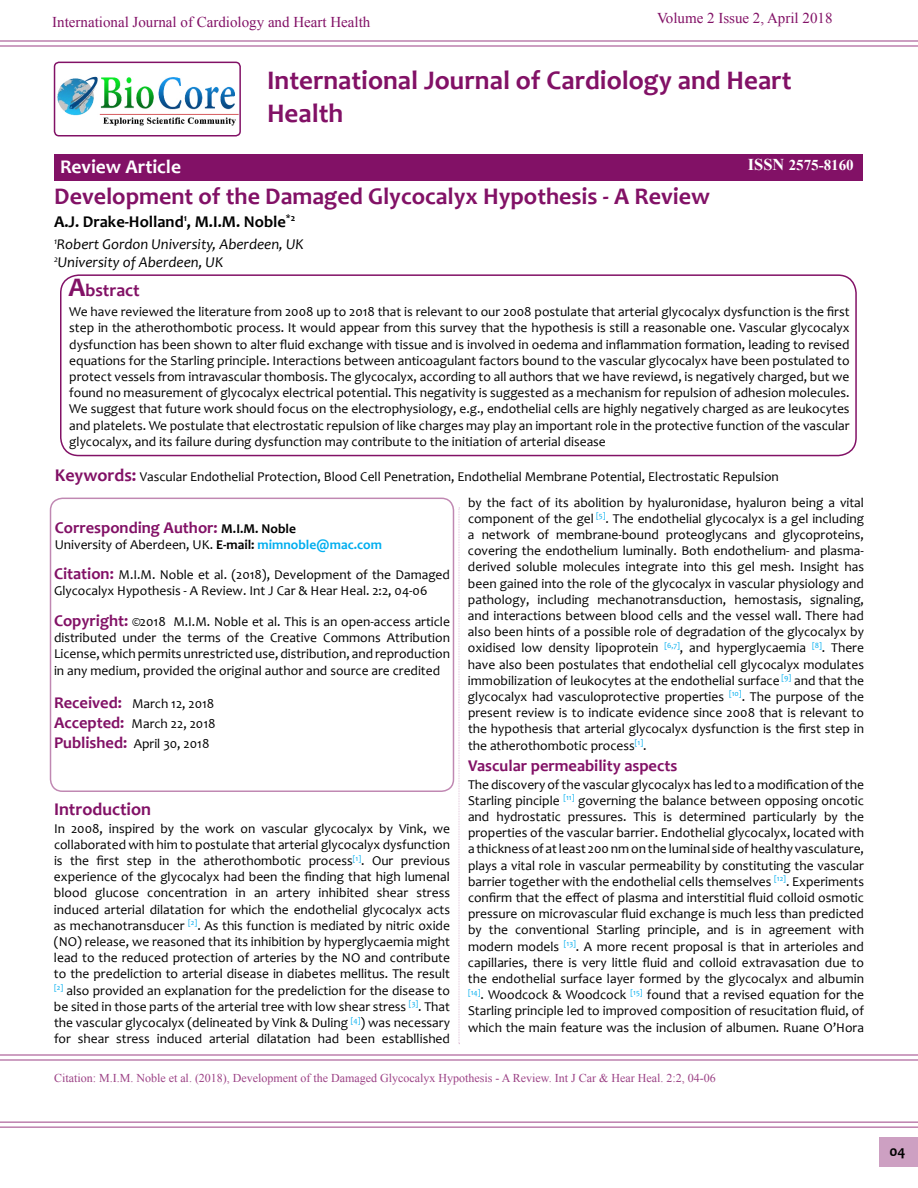
<style>
.page{position:relative;width:918px;height:1188px;background:#fff}
.page>*{position:absolute;margin:0;border:0;box-sizing:border-box;transform-origin:0 0}
.t1{font:700 27px/32.4px "Candara";color:#821166}
.t2{font:700 24px "Candara";color:#821166}
.t3{font:700 19.5px "Candara";color:#fff}
.t4{font:700 18px "Candara";color:#821166}
.t5{font:700 16.5px "Candara";color:#821166}
.t6{font:700 16.5px "Candara";color:#000}
.t7{font:15px "Times New Roman";color:#821166}
.t8{font:italic 15px/18px "Candara";color:#000}
.t9{font:700 15px "Times New Roman";color:#fff}
.t10{font:700 15px "Candara";color:#000}
.t11{font:13.5px/16.2px "Candara";color:#000;text-align:justify}
.t12{font:12px "Times New Roman";color:#821166}
.s1{font-size:16.5px}
.s2{font-size:27px}
.s3{font-weight:700;font-size:18px;color:#821166}
.s4{font-size:13.5px;color:#000}
.s5{font-weight:700}
.s6{font-weight:700;color:#00aeef}
.s7{font-weight:700;font-size:16.5px;color:#821166}
</style>
<div class="page">
<hr style="left:0;top:40px;width:918px;height:2px;background:#821166">
<hr style="left:0;top:45px;width:918px;height:2px;background:#821166">
<hr style="left:0;top:1054px;width:918px;height:2px;background:#821166">
<hr style="left:0;top:1059px;width:918px;height:2px;background:#821166">
<hr style="left:0;top:1122px;width:918px;height:1px;background:#821166">
<hr style="left:0;top:1127px;width:918px;height:1px;background:#821166">
<div style="left:879px;top:1137px;width:39px;height:30px;background:#cda0c2"></div>
<div style="left:55px;top:154px;width:808px;height:27px;background:#821166"></div>
<div style="left:60px;top:274px;width:797px;height:182px;border:2px solid #821166;border-radius:18px"></div>
<div style="left:50px;top:498px;width:404px;height:294px;border:2px solid #821166;border-radius:12px"></div>
<svg style="left:459px;top:508px;width:1px;height:536px"></svg>
<img style="left:55px;top:62px;width:185px;height:64px">
<div style="left:54px;top:62px;width:187px;height:75px;border:2px solid #821166;border-radius:4px"></div>
<p class="t7" style="left:52px;top:12px;width:320px">International Journal of Cardiology and Heart Health</p>
<p class="t7" style="left:657px;top:7px;width:177px">Volume 2 Issue 2, April 2018</p>
<h1 class="t1" style="left:267px;top:64px;width:526px">International Journal of Cardiology and Heart<br>Health</h1>
<h3 class="t3" style="left:60px;top:154px;width:122px">Review Article</h3>
<p class="t9" style="left:748px;top:154px;width:107px"><span class="s1">ISSN</span> 2575-8160</p>
<h2 class="t2" style="left:54px;top:182px;width:657px">Development of the Damaged Glycocalyx Hypothesis - A Review</h2>
<p class="t6" style="left:54px;top:211px;width:243px">A.J. Drake-Holland<sup>1</sup>, M.I.M. Noble<sup>*2</sup></p>
<p class="t8" style="left:54px;top:235px;width:251px"><sup>1</sup>Robert Gordon University, Aberdeen, UK<br><sup>2</sup>University of Aberdeen, UK</p>
<h3 class="t4" style="left:68px;top:279px;width:73px"><span class="s2">A</span>bstract</h3>
<p class="t11" style="left:69px;top:304px;width:782px">We have reviewed the literature from 2008 up to 2018 that is relevant to our 2008 postulate that arterial glycocalyx dysfunction is the first step in the atherothombotic process. It would appear from this survey that the hypothesis is still a reasonable one. Vascular glycocalyx dysfunction has been shown to alter fluid exchange with tissue and is involved in oedema and inflammation formation, leading to revised equations for the Starling principle. Interactions between anticoagulant factors bound to the vascular glycocalyx have been postulated to protect vessels from intravascular thombosis. The glycocalyx, according to all authors that we have reviewd, is negatively charged, but we found no measurement of glycocalyx electrical potential. This negativity is suggested as a mechanism for repulsion of adhesion molecules.<br>We suggest that future work should focus on the electrophysiology, e.g., endothelial cells are highly negatively charged as are leukocytes and platelets. We postulate that electrostatic repulsion of like charges may play an important role in the protective function of the vascular glycocalyx, and its failure during dysfunction may contribute to the initiation of arterial disease</p>
<p class="t11" style="left:55px;top:468px;width:726px"><span class="s3">Keywords:</span> Vascular Endothelial Protection, Blood Cell Penetration, Endothelial Membrane Potential, Electrostatic Repulsion</p>
<p class="t5" style="left:55px;top:517px;width:243px">Corresponding Author: <span class="s4">M.I.M. Noble</span></p>
<p class="t11" style="left:55px;top:536px;width:329px">University of Aberdeen, UK. <span class="s5">E-mail:</span> <span class="s6">mimnoble@mac.com</span></p>
<p class="t11" style="left:54px;top:567px;width:398px"><span class="s7">Citation:</span> M.I.M. Noble et al. (2018), Development of the Damaged<br>Glycocalyx Hypothesis - A Review. Int J Car &amp; Hear Heal. 2:2, 04-06</p>
<p class="t11" style="left:54px;top:613px;width:398px"><span class="s7">Copyright:</span> ©2018 M.I.M. Noble et al. This is an open-access article distributed under the terms of the Creative Commons Attribution License, which permits unrestricted use, distribution, and reproduction in any medium, provided the original author and source are credited</p>
<p class="t11" style="left:54px;top:694px;width:163px;line-height:19.8px"><span class="s7">Received:</span> March 12, 2018<br><span class="s7">Accepted:</span> March 22, 2018<br><span class="s7">Published:</span> April 30, 2018</p>
<h3 class="t4" style="left:54px;top:798px;width:99px">Introduction</h3>
<p class="t11" style="left:54px;top:820px;width:398px">In 2008, inspired by the work on vascular glycocalyx by Vink, we collaborated with him to postulate that arterial glycocalyx dysfunction is the first step in the atherothombotic process<sup>[1]</sup>. Our previous experience of the glycocalyx had been the finding that high lumenal blood glucose concentration in an artery inhibited shear stress induced arterial dilatation for which the endothelial glycocalyx acts as mechanotransducer <sup>[2]</sup>. As this function is mediated by nitric oxide (NO) release, we reasoned that its inhibition by hyperglycaemia might lead to the reduced protection of arteries by the NO and contribute to the predeliction to arterial disease in diabetes mellitus. The result <sup>[2]</sup> also provided an explanation for the predeliction for the disease to be sited in those parts of the arterial tree with low shear stress <sup>[3]</sup>. That the vascular glycocalyx (delineated by Vink &amp; Duling <sup>[4]</sup>) was necessary for shear stress induced arterial dilatation had been establlished</p>
<p class="t11" style="left:468px;top:494px;width:398px">by the fact of its abolition by hyaluronidase, hyaluron being a vital component of the gel <sup>[5]</sup>. The endothelial glycocalyx is a gel including a network of membrane-bound proteoglycans and glycoproteins, covering the endothelium luminally. Both endothelium- and plasma&shy;derived soluble molecules integrate into this gel mesh. Insight has been gained into the role of the glycocalyx in vascular physiology and pathology, including mechanotransduction, hemostasis, signaling, and interactions between blood cells and the vessel wall. There had also been hints of a possible role of degradation of the glycocalyx by oxidised low density lipoprotein <sup>[6,7]</sup>, and hyperglycaemia <sup>[8]</sup>. There have also been postulates that endothelial cell glycocalyx modulates immobilization of leukocytes at the endothelial surface <sup>[9]</sup> and that the glycocalyx had vasculoprotective properties <sup>[10]</sup>. The purpose of the present review is to indicate evidence since 2008 that is relevant to the hypothesis that arterial glycocalyx dysfunction is the first step in the atherothombotic process<sup>[1]</sup>.</p>
<p class="t5" style="left:468px;top:755px;width:211px">Vascular permeability aspects</p>
<p class="t11" style="left:468px;top:776px;width:398px">The discovery of the vascular glycocalyx has led to a modification of the Starling pinciple <sup>[11]</sup> governing the balance between opposing oncotic and hydrostatic pressures. This is determined particularly by the properties of the vascular barrier. Endothelial glycocalyx, located with a thickness of at least 200 nm on the luminal side of healthy vasculature, plays a vital role in vascular permeability by constituting the vascular barrier together with the endothelial cells themselves <sup>[12]</sup>. Experiments confirm that the effect of plasma and interstitial fluid colloid osmotic pressure on microvascular fluid exchange is much less than predicted by the conventional Starling principle, and is in agreement with modern models <sup>[13]</sup>. A more recent proposal is that in arterioles and capillaries, there is very little fluid and colloid extravasation due to the endothelial surface layer formed by the glycocalyx and albumin <sup>[14]</sup>. Woodcock &amp; Woodcock <sup>[15]</sup> found that a revised equation for the Starling principle led to improved composition of resucitation fluid, of which the main feature was the inclusion of albumen. Ruane O’Hora</p>
<p class="t12" style="left:54px;top:1069px;width:663px">Citation: M.I.M. Noble et al. (2018), Development of the Damaged Glycocalyx Hypothesis - A Review. Int J Car &amp; Hear Heal. 2:2, 04-06</p>
<p class="t10" style="left:890px;top:1142px;width:18px">04</p>
</div>
